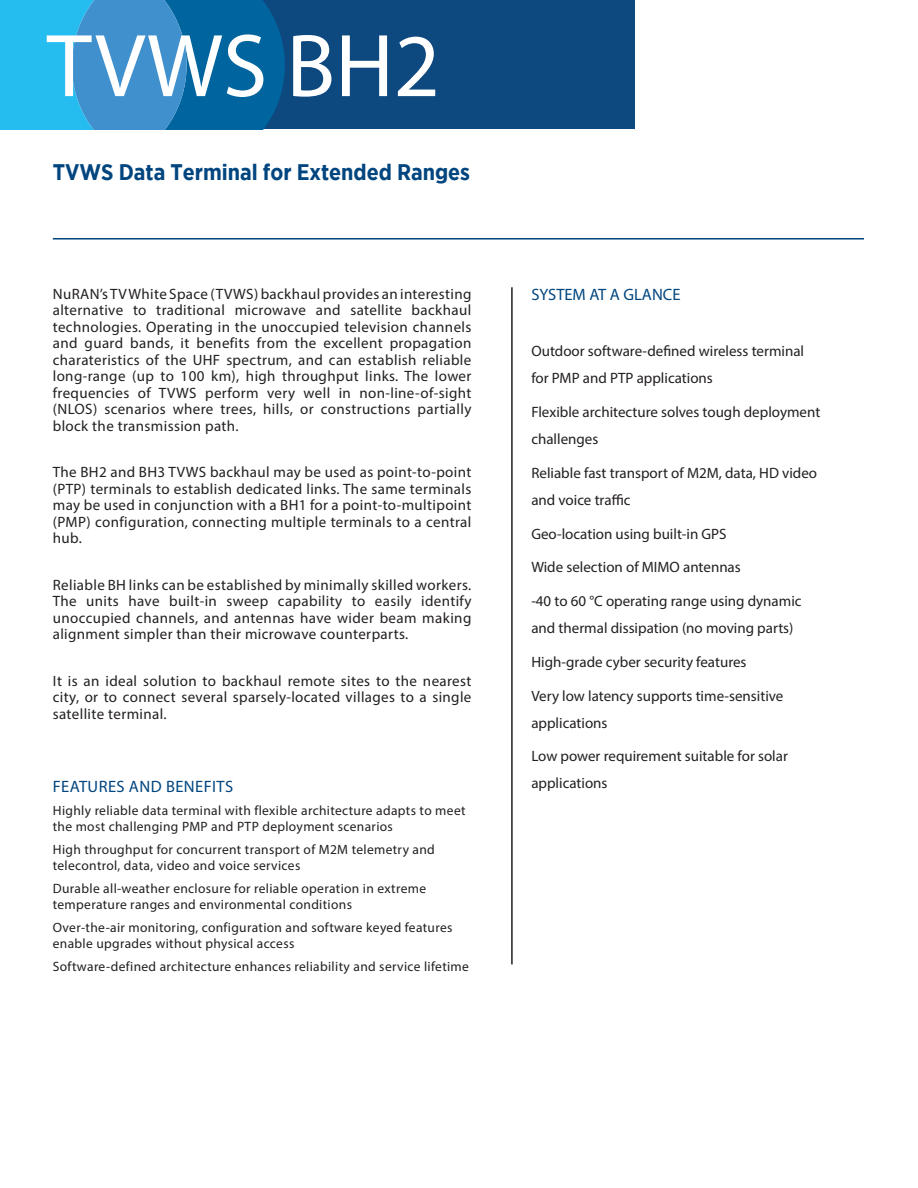
<style>
.page{position:relative;width:918px;height:1188px;background:#fff}
.page>*{position:absolute;margin:0;border:0;box-sizing:border-box;transform-origin:0 0}
.t1{font:90px "Myriad Pro";color:#fff}
.t2{font:700 22.5px "Gotham Narrow";color:#01457f}
.t3{font:16.5px "Myriad Pro";letter-spacing:.025em;color:#01457f}
.t4{font:16.5px "Myriad Pro";color:#01457f}
.t5{font:15px/16.5px "Myriad Pro";color:#231f20}
.t6{font:13.5px/16.2px "Myriad Pro";letter-spacing:.025em;color:#231f20}
</style>
<div class="page">
<div style="left:187px;top:0;width:448px;height:129px;background:#0d487f"></div>
<svg style="left:0;top:0;width:285px;height:129px;background:#218cc4"></svg>
<hr style="left:53px;top:238px;width:811px;height:2px;background:#01457f">
<hr style="left:511px;top:287px;width:2px;height:677px;background:#231f20">
<h1 class="t1" style="left:47px;top:10px;width:395px">TVWS BH2</h1>
<h2 class="t2" style="left:53px;top:158px;width:419px">TVWS Data Terminal for Extended Ranges</h2>
<p class="t5" style="left:53px;top:285px;width:420px;text-align:justify">NuRAN’s TV White Space (TVWS) backhaul provides an interesting alternative to traditional microwave and satellite backhaul technologies. Operating in the unoccupied television channels and guard bands, it benefits from the excellent propagation charateristics of the UHF spectrum, and can establish reliable long-range (up to 100 km), high throughput links. The lower frequencies of TVWS perform very well in non-line-of-sight (NLOS) scenarios where trees, hills, or constructions partially block the transmission path.</p>
<p class="t5" style="left:53px;top:464px;width:420px;text-align:justify">The BH2 and BH3 TVWS backhaul may be used as point-to-point (PTP) terminals to establish dedicated links. The same terminals may be used in conjunction with a BH1 for a point-to-multipoint (PMP) configuration, connecting multiple terminals to a central hub.</p>
<p class="t5" style="left:53px;top:576px;width:420px;text-align:justify">Reliable BH links can be established by minimally skilled workers.<br>The units have built-in sweep capability to easily identify unoccupied channels, and antennas have wider beam making alignment simpler than their microwave counterparts.</p>
<p class="t5" style="left:53px;top:672px;width:420px;text-align:justify">It is an ideal solution to backhaul remote sites to the nearest city, or to connect several sparsely-located villages to a single satellite terminal.</p>
<p class="t3" style="left:53px;top:776px;width:182px">FEATURES AND BENEFITS</p>
<p class="t6" style="left:53px;top:802px;width:414px">Highly reliable data terminal with flexible architecture adapts to meet the most challenging PMP and PTP deployment scenarios</p>
<p class="t6" style="left:53px;top:841px;width:384px">High throughput for concurrent transport of M2M telemetry and telecontrol, data, video and voice services</p>
<p class="t6" style="left:53px;top:880px;width:375px">Durable all-weather enclosure for reliable operation in extreme temperature ranges and environmental conditions</p>
<p class="t6" style="left:53px;top:919px;width:401px">Over-the-air monitoring, configuration and software keyed features enable upgrades without physical access</p>
<p class="t6" style="left:53px;top:958px;width:418px">Software-defined architecture enhances reliability and service lifetime</p>
<p class="t4" style="left:531px;top:284px;width:151px">SYSTEM AT A GLANCE</p>
<p class="t5" style="left:531px;top:338px;width:274px;line-height:27px">Outdoor software-defined wireless terminal for PMP and PTP applications</p>
<p class="t5" style="left:531px;top:398px;width:290px;line-height:27px">Flexible architecture solves tough deployment challenges</p>
<p class="t5" style="left:531px;top:459px;width:287px;line-height:27px">Reliable fast transport of M2M, data, HD video and voice traffic</p>
<p class="t5" style="left:531px;top:525px;width:197px">Geo-location using built-in GPS</p>
<p class="t5" style="left:531px;top:559px;width:211px">Wide selection of MIMO antennas</p>
<p class="t5" style="left:531px;top:587px;width:272px;line-height:27px">-40 to 60 °C operating range using dynamic and thermal dissipation (no moving parts)</p>
<p class="t5" style="left:531px;top:653px;width:217px">High-grade cyber security features</p>
<p class="t5" style="left:531px;top:682px;width:254px;line-height:27px">Very low latency supports time-sensitive applications</p>
<p class="t5" style="left:531px;top:743px;width:258px;line-height:27px">Low power requirement suitable for solar applications</p>
</div>
